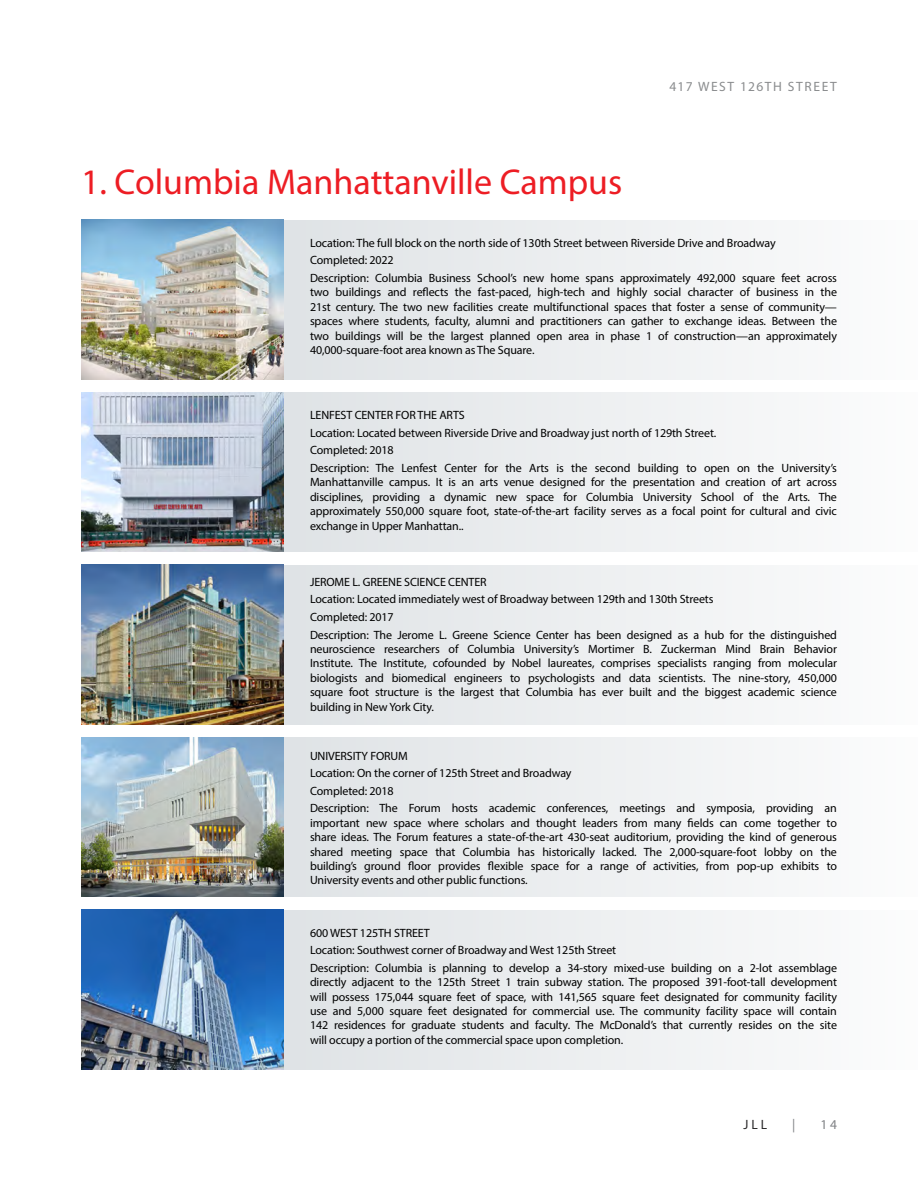
<style>
.page{position:relative;width:918px;height:1188px;background:#fff}
.page>*{position:absolute;margin:0;border:0;box-sizing:border-box;transform-origin:0 0}
.t1{font:36px "Myriad Pro";color:#ed1d24}
.t2{font:13.5px "Myriad Pro";letter-spacing:.12em;color:#8a8c8e}
.t3{font:13.5px "Myriad Pro";color:#292829}
.t4{font:13.5px "Myriad Pro";color:#808285}
.t5{font:12px/14.4px "Myriad Pro";letter-spacing:-.01em;color:#000}
</style>
<div class="page">
<div style="left:255px;top:220px;width:663px;height:159px;background:linear-gradient(to right,#dde1e4,#fcfdfd)"></div>
<div style="left:255px;top:392px;width:663px;height:160px;background:linear-gradient(to right,#dce0e3,#fdfdfd)"></div>
<div style="left:255px;top:565px;width:663px;height:159px;background:linear-gradient(to right,#dce0e3,#fdfdfd)"></div>
<div style="left:255px;top:737px;width:663px;height:160px;background:linear-gradient(to right,#dce0e3,#fdfdfd)"></div>
<div style="left:255px;top:910px;width:663px;height:159px;background:linear-gradient(to right,#dbe0e4,#fdfdfd)"></div>
<img style="left:81px;top:220px;width:202px;height:159px">
<img style="left:81px;top:392px;width:202px;height:160px">
<img style="left:81px;top:565px;width:202px;height:159px">
<img style="left:81px;top:737px;width:202px;height:160px">
<img style="left:81px;top:910px;width:202px;height:160px">
<p class="t2" style="left:669px;top:78px;width:169px">417 WEST 126TH STREET</p>
<h1 class="t1" style="left:81px;top:160px;width:543px">1. Columbia Manhattanville Campus</h1>
<p class="t5" style="left:310px;top:234px;width:529px;line-height:17.7px">Location: The full block on the north side of 130th Street between Riverside Drive and Broadway<br>Completed: 2022<br>Description: Columbia Business School’s new home spans approximately 492,000 square feet across</p>
<p class="t5" style="left:310px;top:285px;width:529px;text-align:justify">two buildings and reflects the fast-paced, high-tech and highly social character of business in the 21st century. The two new facilities create multifunctional spaces that foster a sense of community— spaces where students, faculty, alumni and practitioners can gather to exchange ideas. Between the two buildings will be the largest planned open area in phase 1 of construction—an approximately 40,000-square-foot area known as The Square.</p>
<p class="t5" style="left:310px;top:406px;width:528px;line-height:17.7px">LENFEST CENTER FOR THE ARTS<br>Location: Located between Riverside Drive and Broadway just north of 129th Street.<br>Completed: 2018<br>Description: The Lenfest Center for the Arts is the second building to open on the University’s</p>
<p class="t5" style="left:310px;top:475px;width:529px;text-align:justify">Manhattanville campus. It is an arts venue designed for the presentation and creation of art across disciplines, providing a dynamic new space for Columbia University School of the Arts. The approximately 550,000 square foot, state-of-the-art facility serves as a focal point for cultural and civic exchange in Upper Manhattan..</p>
<p class="t5" style="left:310px;top:573px;width:529px;line-height:17.7px">JEROME L. GREENE SCIENCE CENTER<br>Location: Located immediately west of Broadway between 129th and 130th Streets<br>Completed: 2017<br>Description: The Jerome L. Greene Science Center has been designed as a hub for the distinguished</p>
<p class="t5" style="left:310px;top:642px;width:529px;text-align:justify">neuroscience researchers of Columbia University’s Mortimer B. Zuckerman Mind Brain Behavior Institute. The Institute, cofounded by Nobel laureates, comprises specialists ranging from molecular biologists and biomedical engineers to psychologists and data scientists. The nine-story, 450,000 square foot structure is the largest that Columbia has ever built and the biggest academic science building in New York City.</p>
<p class="t5" style="left:310px;top:747px;width:528px;line-height:17.7px">UNIVERSITY FORUM<br>Location: On the corner of 125th Street and Broadway<br>Completed: 2018<br>Description: The Forum hosts academic conferences, meetings and symposia, providing an</p>
<p class="t5" style="left:310px;top:815px;width:529px;text-align:justify">important new space where scholars and thought leaders from many fields can come together to share ideas. The Forum features a state-of-the-art 430-seat auditorium, providing the kind of generous shared meeting space that Columbia has historically lacked. The 2,000-square-foot lobby on the building’s ground floor provides flexible space for a range of activities, from pop-up exhibits to University events and other public functions.</p>
<p class="t5" style="left:310px;top:923px;width:529px;line-height:17.7px">600 WEST 125TH STREET<br>Location: Southwest corner of Broadway and West 125th Street<br>Description: Columbia is planning to develop a 34-story mixed-use building on a 2-lot assemblage</p>
<p class="t5" style="left:310px;top:975px;width:529px;text-align:justify">directly adjacent to the 125th Street 1 train subway station. The proposed 391-foot-tall development will possess 175,044 square feet of space, with 141,565 square feet designated for community facility use and 5,000 square feet designated for commercial use. The community facility space will contain 142 residences for graduate students and faculty. The McDonald’s that currently resides on the site will occupy a portion of the commercial space upon completion.</p>
<p class="t3" style="left:744px;top:1116px;width:25px">JLL</p>
<p class="t4" style="left:792px;top:1116px;width:5px">|</p>
<p class="t4" style="left:820px;top:1116px;width:18px">14</p>
</div>
